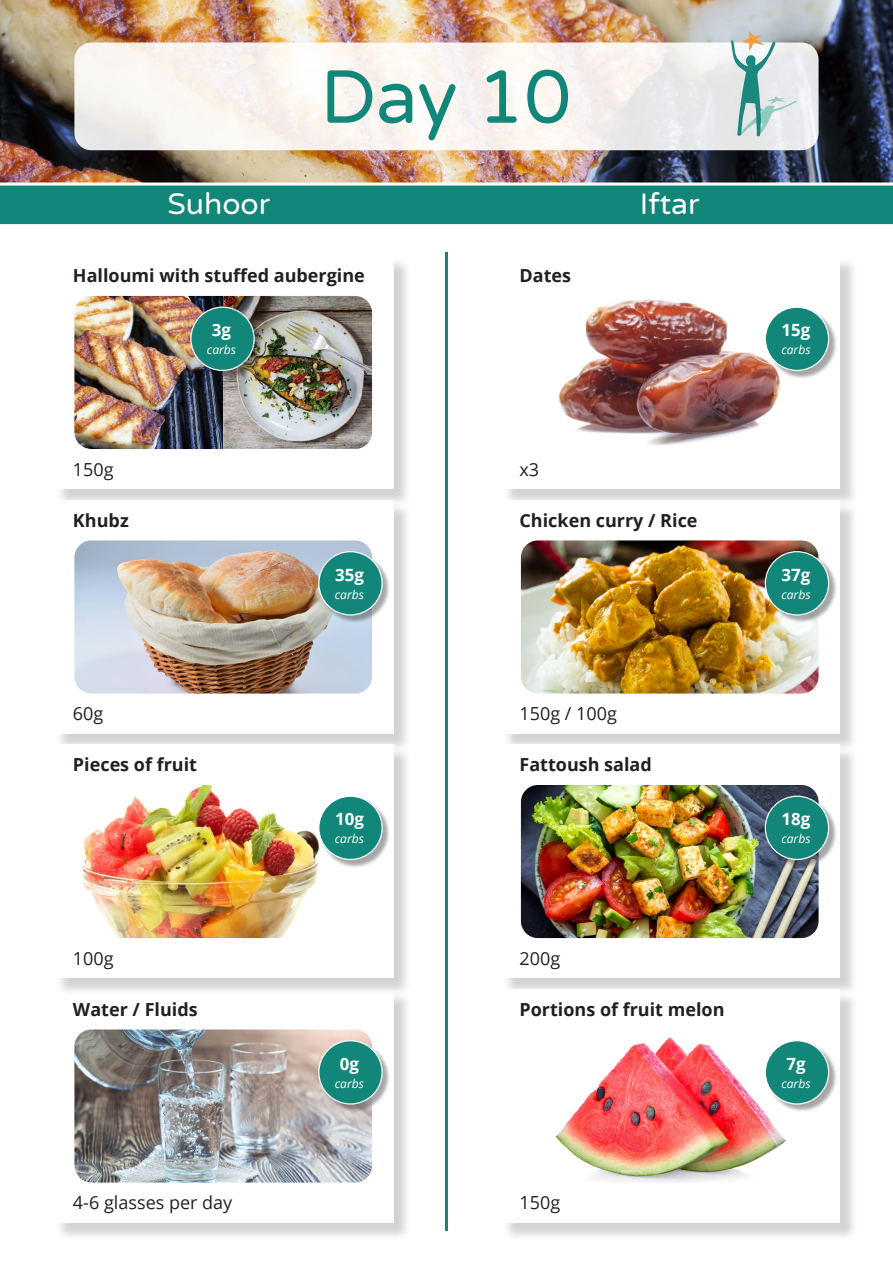
<style>
.page{position:relative;width:893px;height:1263px;background:#fff}
.page>*{position:absolute;margin:0;border:0;box-sizing:border-box;transform-origin:0 0}
.t1{font:75px "Varela Round";color:#128678}
.t2{font:30px "Varela Round";color:#fff}
.t3{font:700 18px "Open Sans";color:#231f20}
.t4{font:18px "Open Sans";color:#231f20}
.t5{font:700 16.95px "Open Sans";color:#fff}
.t6{font:italic 12px "Open Sans";color:#fff}
</style>
<div class="page">
<img style="left:0;top:0;width:893px;height:183px">
<div style="left:0;top:185px;width:893px;height:40px;background:#128678"></div>
<svg style="left:74px;top:43px;width:745px;height:107px;fill:#f9f4f0"></svg>
<div style="left:55px;top:991px;width:357px;height:250px;background:#231f20;opacity:.2"></div>
<div style="left:53px;top:989px;width:340px;height:233px;background:#fff"></div>
<img style="left:74px;top:1029px;width:298px;height:153px">
<div style="left:319px;top:1041px;width:72px;height:71px;background:#231f20;opacity:.4"></div>
<div style="left:319px;top:1041px;width:63px;height:63px;background:#128678;border-radius:50%"></div>
<div style="left:318px;top:1040px;width:65px;height:64px;border:1px solid #fff;border-radius:50%"></div>
<hr style="left:445px;top:252px;width:3px;height:979px;background:#128678">
<svg style="left:730px;top:31px;width:67px;height:105px;background:#bed3d0"></svg>
<div style="left:502px;top:257px;width:356px;height:251px;background:#231f20;opacity:.2"></div>
<div style="left:500px;top:255px;width:340px;height:234px;background:#fff"></div>
<img style="left:559px;top:299px;width:221px;height:146px">
<div style="left:766px;top:308px;width:71px;height:71px;background:#231f20;opacity:.4"></div>
<div style="left:765px;top:307px;width:64px;height:63px;background:#128678;border-radius:50%"></div>
<div style="left:765px;top:307px;width:64px;height:64px;border:1px solid #fff;border-radius:50%"></div>
<div style="left:502px;top:502px;width:356px;height:250px;background:#231f20;opacity:.2"></div>
<div style="left:500px;top:500px;width:340px;height:233px;background:#fff"></div>
<img style="left:521px;top:540px;width:298px;height:153px">
<div style="left:766px;top:552px;width:71px;height:71px;background:#231f20;opacity:.4"></div>
<div style="left:765px;top:552px;width:64px;height:63px;background:#128678;border-radius:50%"></div>
<div style="left:765px;top:551px;width:64px;height:64px;border:1px solid #fff;border-radius:50%"></div>
<div style="left:502px;top:746px;width:356px;height:251px;background:#231f20;opacity:.2"></div>
<div style="left:500px;top:744px;width:340px;height:234px;background:#fff"></div>
<img style="left:521px;top:785px;width:298px;height:153px">
<div style="left:766px;top:797px;width:71px;height:71px;background:#231f20;opacity:.4"></div>
<div style="left:765px;top:796px;width:64px;height:63px;background:#128678;border-radius:50%"></div>
<div style="left:765px;top:796px;width:64px;height:64px;border:1px solid #fff;border-radius:50%"></div>
<div style="left:502px;top:991px;width:356px;height:250px;background:#231f20;opacity:.2"></div>
<div style="left:500px;top:989px;width:340px;height:233px;background:#fff"></div>
<img style="left:555px;top:1037px;width:231px;height:145px">
<div style="left:766px;top:1041px;width:71px;height:71px;background:#231f20;opacity:.4"></div>
<div style="left:765px;top:1041px;width:64px;height:63px;background:#128678;border-radius:50%"></div>
<div style="left:765px;top:1040px;width:64px;height:64px;border:1px solid #fff;border-radius:50%"></div>
<div style="left:55px;top:257px;width:357px;height:251px;background:#231f20;opacity:.2"></div>
<div style="left:53px;top:255px;width:340px;height:234px;background:#fff"></div>
<img style="left:74px;top:296px;width:298px;height:153px">
<div style="left:192px;top:308px;width:71px;height:71px;background:#231f20;opacity:.4"></div>
<div style="left:191px;top:307px;width:63px;height:63px;background:#128678;border-radius:50%"></div>
<div style="left:190px;top:307px;width:65px;height:64px;border:1px solid #fff;border-radius:50%"></div>
<div style="left:55px;top:502px;width:357px;height:250px;background:#231f20;opacity:.2"></div>
<div style="left:53px;top:500px;width:340px;height:233px;background:#fff"></div>
<img style="left:74px;top:540px;width:298px;height:153px">
<div style="left:319px;top:552px;width:72px;height:71px;background:#231f20;opacity:.4"></div>
<div style="left:319px;top:552px;width:63px;height:63px;background:#128678;border-radius:50%"></div>
<div style="left:318px;top:551px;width:65px;height:64px;border:1px solid #fff;border-radius:50%"></div>
<div style="left:55px;top:746px;width:357px;height:251px;background:#231f20;opacity:.2"></div>
<div style="left:53px;top:744px;width:340px;height:234px;background:#fff"></div>
<img style="left:82px;top:785px;width:237px;height:153px">
<div style="left:319px;top:797px;width:72px;height:71px;background:#231f20;opacity:.4"></div>
<div style="left:319px;top:796px;width:63px;height:63px;background:#128678;border-radius:50%"></div>
<div style="left:318px;top:796px;width:65px;height:64px;border:1px solid #fff;border-radius:50%"></div>
<p class="t1" style="left:320px;top:46px;width:253px">Day 10</p>
<p class="t2" style="left:168px;top:184px;width:104px">Suhoor</p>
<p class="t2" style="left:640px;top:184px;width:61px">Iftar</p>
<p class="t3" style="left:73px;top:263px;width:293px">Halloumi with stuffed aubergine</p>
<p class="t4" style="left:73px;top:457px;width:42px">150g</p>
<p class="t3" style="left:73px;top:508px;width:57px">Khubz</p>
<p class="t5" style="left:212px;top:318px;width:21px">3g</p>
<p class="t6" style="left:207px;top:342px;width:31px">carbs</p>
<p class="t4" style="left:73px;top:701px;width:32px">60g</p>
<p class="t3" style="left:73px;top:752px;width:126px">Pieces of fruit</p>
<p class="t4" style="left:73px;top:946px;width:42px">100g</p>
<p class="t3" style="left:73px;top:997px;width:126px">Water / Fluids</p>
<p class="t4" style="left:73px;top:1190px;width:161px">4-6 glasses per day</p>
<p class="t5" style="left:335px;top:563px;width:30px">35g</p>
<p class="t6" style="left:335px;top:586px;width:31px">carbs</p>
<p class="t5" style="left:335px;top:807px;width:30px">10g</p>
<p class="t6" style="left:335px;top:831px;width:31px">carbs</p>
<p class="t5" style="left:340px;top:1052px;width:21px">0g</p>
<p class="t6" style="left:335px;top:1075px;width:31px">carbs</p>
<p class="t3" style="left:519px;top:263px;width:53px">Dates</p>
<p class="t4" style="left:519px;top:457px;width:21px">x3</p>
<p class="t3" style="left:519px;top:508px;width:180px">Chicken curry / Rice</p>
<p class="t4" style="left:519px;top:701px;width:99px">150g / 100g</p>
<p class="t3" style="left:519px;top:752px;width:134px">Fattoush salad</p>
<p class="t4" style="left:519px;top:946px;width:42px">200g</p>
<p class="t3" style="left:519px;top:997px;width:207px">Portions of fruit melon</p>
<p class="t4" style="left:519px;top:1190px;width:42px">150g</p>
<p class="t5" style="left:781px;top:318px;width:30px">15g</p>
<p class="t6" style="left:781px;top:342px;width:31px">carbs</p>
<p class="t5" style="left:781px;top:563px;width:30px">37g</p>
<p class="t6" style="left:781px;top:586px;width:31px">carbs</p>
<p class="t5" style="left:781px;top:807px;width:30px">18g</p>
<p class="t6" style="left:781px;top:831px;width:31px">carbs</p>
<p class="t5" style="left:786px;top:1052px;width:21px">7g</p>
<p class="t6" style="left:781px;top:1075px;width:31px">carbs</p>
</div>
